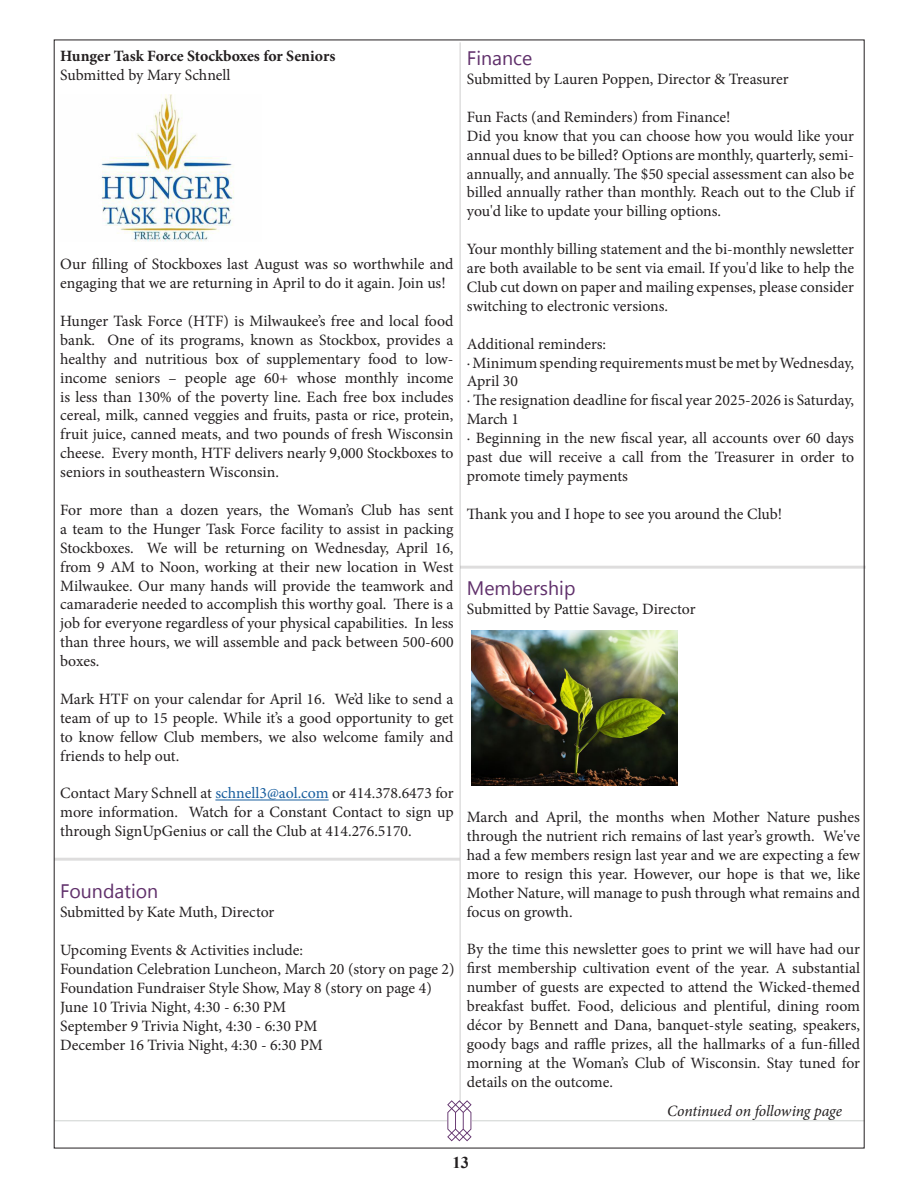
<style>
.page{position:relative;width:918px;height:1188px;background:#fff}
.page>*{position:absolute;margin:0;border:0;box-sizing:border-box;transform-origin:0 0}
.purple_heading{font:19.5px "Segoe UI Emoji";color:#60306b}
.t1{font:700 16.5px "Times New Roman";color:#231f20}
.body_typeface{font:15.75px/18.9px "Minion Pro";letter-spacing:-.005em;color:#231f20;text-align:justify}
.body_typeface-2{font:700 15.75px "Minion Pro";letter-spacing:-.005em;color:#231f20}
.body_typeface-3{font:italic 15.75px "Minion Pro";letter-spacing:-.01em;color:#231f20}
.s1{color:#175d9e}
</style>
<div class="page">
<hr style="left:54px;top:1120px;width:810px;height:1px;background:#cfd2d0">
<svg style="left:447px;top:1100px;width:25px;height:41px"></svg>
<hr style="left:459px;top:42px;width:2px;height:1061px;background:#231f20">
<hr style="left:460px;top:566px;width:406px;height:3px;background:#231f20">
<hr style="left:54px;top:858px;width:406px;height:3px;background:#231f20">
<hr style="left:215px;top:800px;width:114px;height:1px;background:#175d9e">
<img style="left:101px;top:94px;width:133px;height:147px">
<img style="left:472px;top:631px;width:206px;height:154px">
<p class="body_typeface-2" style="left:60px;top:45px;width:277px">Hunger Task Force Stockboxes for Seniors</p>
<p class="body_typeface" style="left:60px;top:66px;width:172px">Submitted by Mary Schnell</p>
<p class="body_typeface" style="left:60px;top:255px;width:395px">Our filling of Stockboxes last August was so worthwhile and engaging that we are returning in April to do it again. Join us!</p>
<p class="body_typeface" style="left:60px;top:312px;width:395px">Hunger Task Force (HTF) is Milwaukee’s free and local food bank. One of its programs, known as Stockbox, provides a healthy and nutritious box of supplementary food to low&shy;income seniors – people age 60+ whose monthly income is less than 130% of the poverty line. Each free box includes cereal, milk, canned veggies and fruits, pasta or rice, protein, fruit juice, canned meats, and two pounds of fresh Wisconsin cheese. Every month, HTF delivers nearly 9,000 Stockboxes to seniors in southeastern Wisconsin.</p>
<p class="body_typeface" style="left:60px;top:501px;width:395px">For more than a dozen years, the Woman’s Club has sent a team to the Hunger Task Force facility to assist in packing Stockboxes. We will be returning on Wednesday, April 16, from 9 AM to Noon, working at their new location in West Milwaukee. Our many hands will provide the teamwork and camaraderie needed to accomplish this worthy goal. There is a job for everyone regardless of your physical capabilities. In less than three hours, we will assemble and pack between 500-600 boxes.</p>
<p class="body_typeface" style="left:60px;top:690px;width:395px">Mark HTF on your calendar for April 16. We’d like to send a team of up to 15 people. While it’s a good opportunity to get to know fellow Club members, we also welcome family and friends to help out.</p>
<p class="body_typeface" style="left:60px;top:784px;width:395px">Contact Mary Schnell at <span class="s1">schnell3@aol.com</span> or 414.378.6473 for more information. Watch for a Constant Contact to sign up through SignUpGenius or call the Club at 414.276.5170.</p>
<p class="purple_heading" style="left:70px;top:880px;width:90px">□◆■ ▼ □■</p>
<p class="body_typeface" style="left:60px;top:903px;width:216px">Submitted by Kate Muth, Director</p>
<p class="body_typeface" style="left:60px;top:941px;width:245px">Upcoming Events &amp; Activities include:</p>
<p class="body_typeface" style="left:60px;top:960px;width:396px">Foundation Celebration Luncheon, March 20 (story on page 2)</p>
<p class="body_typeface" style="left:60px;top:979px;width:373px">Foundation Fundraiser Style Show, May 8 (story on page 4)</p>
<p class="body_typeface" style="left:60px;top:997px;width:228px">June 10 Trivia Night, 4:30 - 6:30 PM</p>
<p class="body_typeface" style="left:60px;top:1016px;width:259px">September 9 Trivia Night, 4:30 - 6:30 PM</p>
<p class="body_typeface" style="left:60px;top:1035px;width:264px">December 16 Trivia Night, 4:30 - 6:30 PM</p>
<p class="body_typeface" style="left:467px;top:70px;width:323px">Submitted by Lauren Poppen, Director &amp; Treasurer</p>
<p class="body_typeface" style="left:467px;top:107px;width:265px">Fun Facts (and Reminders) from Finance!</p>
<p class="body_typeface" style="left:467px;top:126px;width:389px">Did you know that you can choose how you would like your annual dues to be billed? Options are monthly, quarterly, semi&shy;annually, and annually. The $50 special assessment can also be billed annually rather than monthly. Reach out to the Club if you'd like to update your billing options.</p>
<p class="body_typeface" style="left:467px;top:240px;width:389px">Your monthly billing statement and the bi-monthly newsletter are both available to be sent via email. If you'd like to help the Club cut down on paper and mailing expenses, please consider switching to electronic versions.</p>
<p class="body_typeface" style="left:467px;top:334px;width:141px">Additional reminders:</p>
<p class="body_typeface" style="left:467px;top:353px;width:389px">· Minimum spending requirements must be met by Wednesday,<br>April 30</p>
<p class="body_typeface" style="left:467px;top:391px;width:389px">· The resignation deadline for fiscal year 2025-2026 is Saturday,<br>March 1</p>
<p class="body_typeface" style="left:467px;top:429px;width:389px">· Beginning in the new fiscal year, all accounts over 60 days past due will receive a call from the Treasurer in order to promote timely payments</p>
<p class="body_typeface" style="left:467px;top:504px;width:317px">Thank you and I hope to see you around the Club!</p>
<p class="body_typeface" style="left:467px;top:600px;width:230px">Submitted by Pattie Savage, Director</p>
<p class="body_typeface" style="left:467px;top:808px;width:395px">March and April, the months when Mother Nature pushes through the nutrient rich remains of last year’s growth. We've had a few members resign last year and we are expecting a few more to resign this year. However, our hope is that we, like Mother Nature, will manage to push through what remains and focus on growth.</p>
<p class="body_typeface" style="left:467px;top:940px;width:395px">By the time this newsletter goes to print we will have had our first membership cultivation event of the year. A substantial number of guests are expected to attend the Wicked-themed breakfast buffet. Food, delicious and plentiful, dining room décor by Bennett and Dana, banquet-style seating, speakers, goody bags and raffle prizes, all the hallmarks of a fun-filled morning at the Woman’s Club of Wisconsin. Stay tuned for details on the outcome.</p>
<p class="body_typeface-3" style="left:667px;top:1100px;width:177px">Continued on following page</p>
<p class="t1" style="left:453px;top:1150px;width:18px">13</p>
</div>
